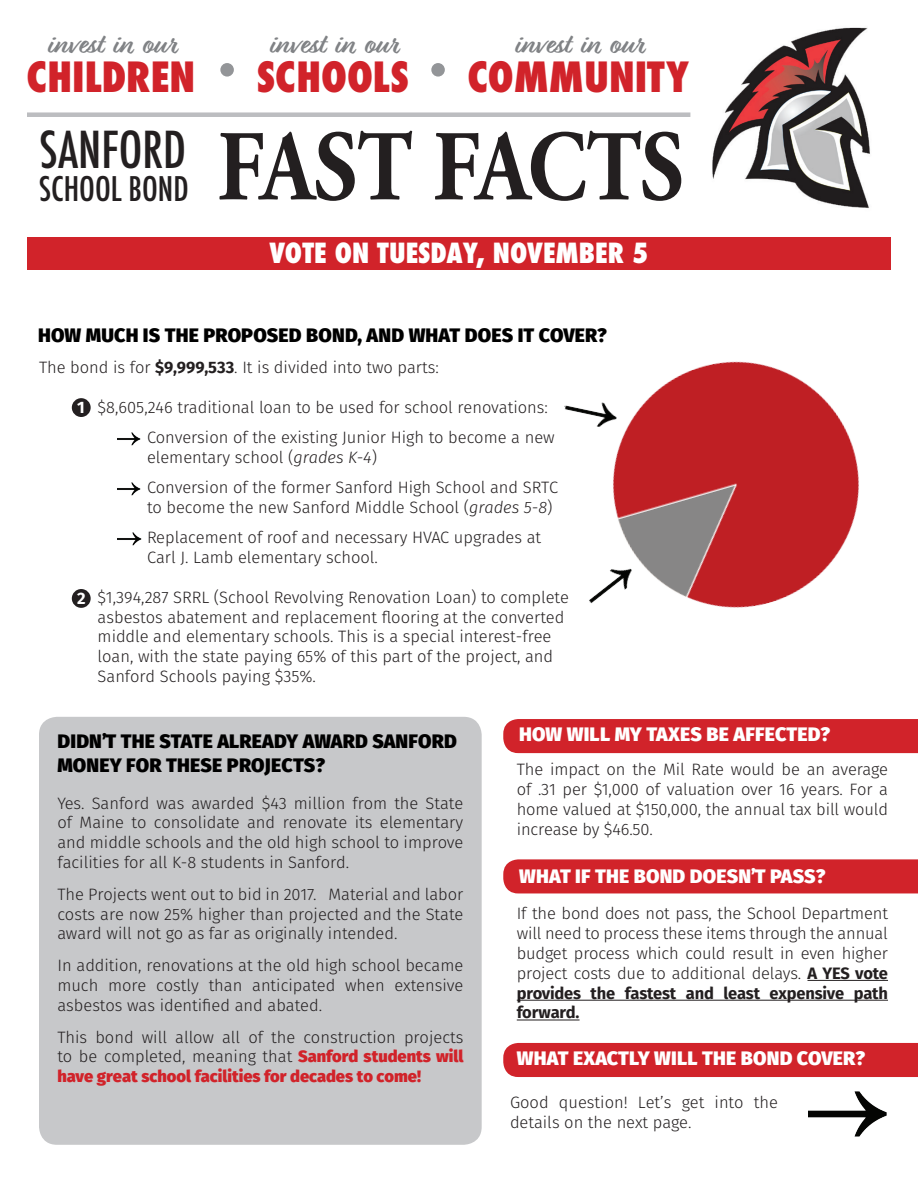
<style>
.page{position:relative;width:918px;height:1188px;background:#fff}
.page>*{position:absolute;margin:0;border:0;box-sizing:border-box;transform-origin:0 0}
.t1{font:700 100.05px "Adobe Garamond Pro";letter-spacing:-.01em;color:#231f20;scale:.85 1}
.t2{font:500 condensed 49.5px "Futura";color:#231f20}
.t3{font:800 condensed 40.5px "Futura";color:#d1232a}
.t4{font:500 condensed 33px "Futura";color:#231f20}
.t5{font:700 30px "Relation";color:#808285}
.t6{font:800 condensed 27px "Futura";color:#fff}
.t7{font:800 19.5px/23.4px "Fira Sans";letter-spacing:.01em;color:#000}
.t8{font:800 19.5px "Fira Sans";letter-spacing:.01em;color:#fff}
.t9{font:300 16.5px/19.8px "Fira Sans";color:#231f20;text-align:justify}
.t10{font:700 16.5px "Fira Sans";color:#fff}
.s1{font-weight:700}
.s2{font-style:italic}
.s3{font-weight:800;color:#d1232a}
</style>
<div class="page">
<div style="left:503px;top:1043px;width:415px;height:34px;background:#d1232a"></div>
<div style="left:503px;top:719px;width:415px;height:34px;background:#d1232a"></div>
<div style="left:39px;top:717px;width:443px;height:428px;background:#c7c8ca;border-radius:18px"></div>
<img style="left:712px;top:27px;width:158px;height:181px">
<div style="left:27px;top:112px;width:663px;height:5px;background:#bcbdc0"></div>
<div style="left:220px;top:63px;width:14px;height:14px;background:#939598;border-radius:50%"></div>
<div style="left:431px;top:63px;width:14px;height:14px;background:#939598;border-radius:50%"></div>
<div style="left:27px;top:238px;width:864px;height:32px;background:#d1232a"></div>
<div style="left:72px;top:398px;width:19px;height:19px;background:#231f20;border-radius:50%"></div>
<div style="left:72px;top:589px;width:19px;height:19px;background:#231f20;border-radius:50%"></div>
<img style="left:117px;top:432px;width:24px;height:13px">
<img style="left:117px;top:482px;width:24px;height:13px">
<img style="left:118px;top:532px;width:24px;height:14px">
<img style="left:613px;top:361px;width:246px;height:247px">
<img style="left:589px;top:555px;width:54px;height:53px">
<img style="left:564px;top:393px;width:61px;height:38px">
<hr style="left:808px;top:980px;width:80px;height:1px;background:#231f20">
<hr style="left:517px;top:1000px;width:371px;height:1px;background:#231f20">
<hr style="left:517px;top:1020px;width:63px;height:1px;background:#231f20">
<div style="left:503px;top:859px;width:415px;height:34px;background:#d1232a"></div>
<img style="left:808px;top:1091px;width:79px;height:46px">
<h3 class="t5" style="left:46px;top:26px;width:132px">invest in our</h3>
<h3 class="t3" style="left:27px;top:50px;width:170px">CHILDREN</h3>
<h2 class="t2" style="left:39px;top:118px;width:149px">SANFORD</h2>
<h3 class="t4" style="left:39px;top:168px;width:151px">SCHOOL BOND</h3>
<h3 class="t5" style="left:513px;top:26px;width:132px">invest in our</h3>
<h3 class="t3" style="left:468px;top:50px;width:223px">COMMUNITY</h3>
<h1 class="t1" style="left:217px;top:109px;width:550px">FAST FACTS</h1>
<h3 class="t5" style="left:268px;top:26px;width:132px">invest in our</h3>
<h3 class="t3" style="left:257px;top:50px;width:154px">SCHOOLS</h3>
<h3 class="t6" style="left:270px;top:235px;width:380px">VOTE ON TUESDAY, NOVEMBER 5</h3>
<p class="t7" style="left:38px;top:323px;width:570px">HOW MUCH IS THE PROPOSED BOND, AND WHAT DOES IT COVER?</p>
<p class="t9" style="left:39px;top:358px;width:401px">The bond is for <span class="s1">$9,999,533</span>. It is divided into two parts:</p>
<p class="t9" style="left:147px;top:392px;width:409px;line-height:30.3px;text-indent:-49px">$8,605,246 traditional loan to be used for school renovations:<br>Conversion of the existing Junior High to become a new</p>
<p class="t9" style="left:147px;top:442px;width:413px;line-height:30.3px">elementary school (<span class="s2">grades K-4</span>)<br>Conversion of the former Sanford High School and SRTC</p>
<p class="t9" style="left:147px;top:492px;width:407px;line-height:30.3px">to become the new Sanford Middle School (<span class="s2">grades 5-8</span>)<br>Replacement of roof and necessary HVAC upgrades at</p>
<p class="t9" style="left:147px;top:548px;width:233px">Carl J. Lamb elementary school.</p>
<p class="t9" style="left:98px;top:587px;width:473px;text-align:left">$1,394,287 SRRL (School Revolving Renovation Loan) to complete asbestos abatement and replacement flooring at the converted middle and elementary schools. This is a special interest-free loan, with the state paying 65% of this part of the project, and Sanford Schools paying $35%.</p>
<p class="t10" style="left:77px;top:396px;width:9px">1</p>
<p class="t10" style="left:77px;top:586px;width:10px">2</p>
<p class="t7" style="left:57px;top:730px;width:401px">DIDN’T THE STATE ALREADY AWARD SANFORD<br>MONEY FOR THESE PROJECTS?</p>
<p class="t9" style="left:57px;top:793px;width:407px">Yes. Sanford was awarded $43 million from the State of Maine to consolidate and renovate its elementary and middle schools and the old high school to improve facilities for all K-8 students in Sanford.</p>
<p class="t9" style="left:57px;top:884px;width:408px">The Projects went out to bid in 2017. Material and labor costs are now 25% higher than projected and the State award will not go as far as originally intended.</p>
<p class="t9" style="left:57px;top:955px;width:407px">In addition, renovations at the old high school became much more costly than anticipated when extensive asbestos was identified and abated.</p>
<p class="t9" style="left:57px;top:1027px;width:407px">This bond will allow all of the construction projects to be completed, meaning that <span class="s3">Sanford students will have great school facilities for decades to come!</span></p>
<p class="t8" style="left:519px;top:721px;width:313px">HOW WILL MY TAXES BE AFFECTED?</p>
<p class="t9" style="left:517px;top:760px;width:373px">The impact on the Mil Rate would be an average of .31 per $1,000 of valuation over 16 years. For a home valued at $150,000, the annual tax bill would increase by $46.50.</p>
<p class="t8" style="left:519px;top:863px;width:308px">WHAT IF THE BOND DOESN’T PASS?</p>
<p class="t9" style="left:517px;top:904px;width:373px">If the bond does not pass, the School Department will need to process these items through the annual budget process which could result in even higher project costs due to additional delays. <span class="s1">A YES vote provides the fastest and least expensive path forward.</span></p>
<p class="t8" style="left:517px;top:1045px;width:350px">WHAT EXACTLY WILL THE BOND COVER?</p>
<p class="t9" style="left:510px;top:1093px;width:269px">Good question! Let’s get into the details on the next page.</p>
</div>
